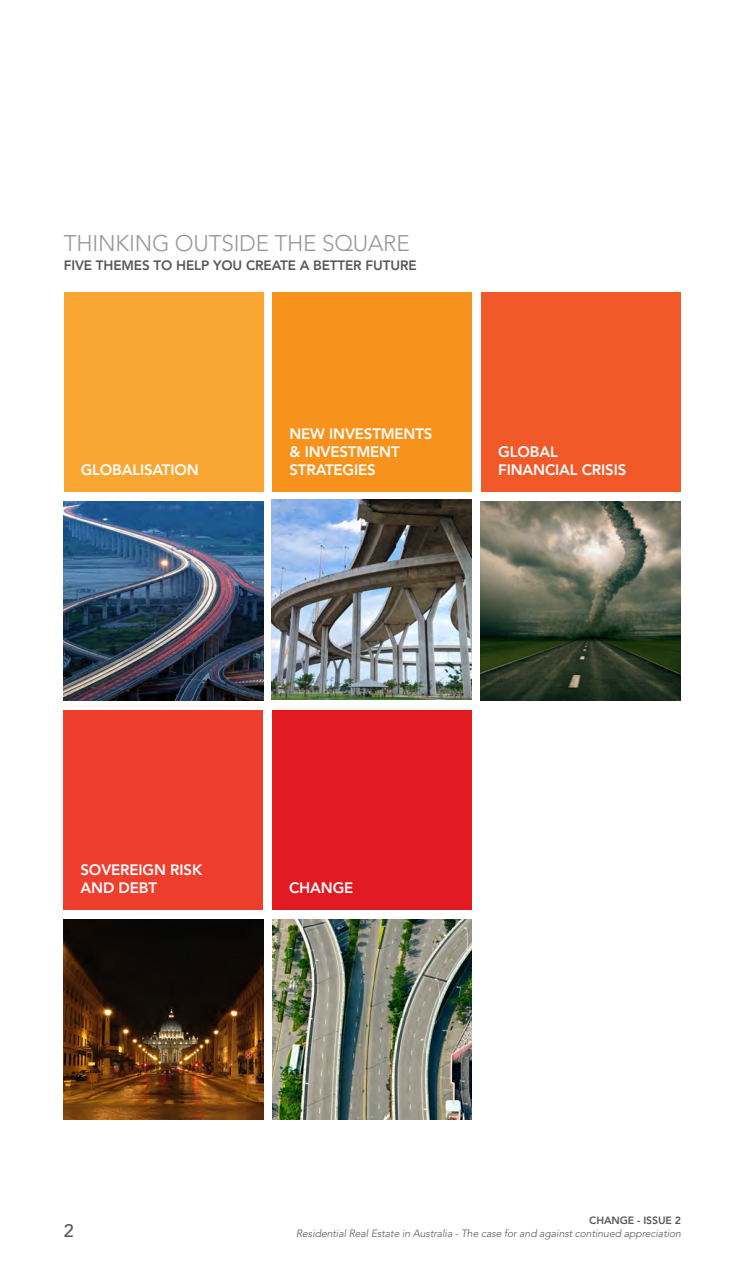
<style>
.page{position:relative;width:745px;height:1263px;background:#fff}
.page>*{position:absolute;margin:0;border:0;box-sizing:border-box;transform-origin:0 0}
.Heading{font:300 22.5px "Avenir";letter-spacing:-.01em;color:#96989b}
.Page_Description{font:500 18px "Avenir";color:#57585a}
.cvs_name{font:800 15px/18px "Avenir";letter-spacing:-.01em;color:#fff}
.Body_Text_Bold{font:800 13.5px "Avenir";letter-spacing:-.01em;color:#57585a}
.Page_Description-2{font:italic 300 10.5px "Avenir";letter-spacing:-.01em;color:#57585a}
.Page_Description-3{font:800 10.5px "Avenir";letter-spacing:-.01em;color:#57585a}
</style>
<div class="page">
<img style="left:63px;top:920px;width:200px;height:199px">
<img style="left:272px;top:500px;width:199px;height:200px">
<div style="left:64px;top:292px;width:199px;height:200px;background:#faa633"></div>
<div style="left:481px;top:292px;width:199px;height:200px;background:#f15929"></div>
<div style="left:272px;top:292px;width:200px;height:200px;background:#f7931d"></div>
<img style="left:63px;top:501px;width:200px;height:199px">
<img style="left:272px;top:920px;width:199px;height:199px">
<div style="left:272px;top:710px;width:199px;height:200px;background:#e21a21"></div>
<img style="left:480px;top:501px;width:200px;height:199px">
<div style="left:63px;top:710px;width:200px;height:200px;background:#ef3e2e"></div>
<p class="Heading" style="left:64px;top:230px;width:347px">THINKING OUTSIDE THE SQUARE</p>
<p class="Body_Text_Bold" style="left:64px;top:258px;width:354px">FIVE THEMES TO HELP YOU CREATE A BETTER FUTURE</p>
<p class="cvs_name" style="left:81px;top:460px;width:119px">GLOBALISATION</p>
<p class="cvs_name" style="left:289px;top:424px;width:144px">NEW INVESTMENTS &amp; INVESTMENT<br>STRATEGIES</p>
<p class="cvs_name" style="left:498px;top:442px;width:130px">GLOBAL<br>FINANCIAL CRISIS</p>
<p class="cvs_name" style="left:80px;top:861px;width:123px">SOVEREIGN RISK<br>AND DEBT</p>
<p class="cvs_name" style="left:289px;top:879px;width:66px">CHANGE</p>
<p class="Page_Description-3" style="left:589px;top:1214px;width:93px">CHANGE - ISSUE 2</p>
<p class="Page_Description" style="left:64px;top:1221px;width:12px">2</p>
<p class="Page_Description-2" style="left:296px;top:1228px;width:386px">Residential Real Estate in Australia - The case for and against continued appreciation</p>
</div>
